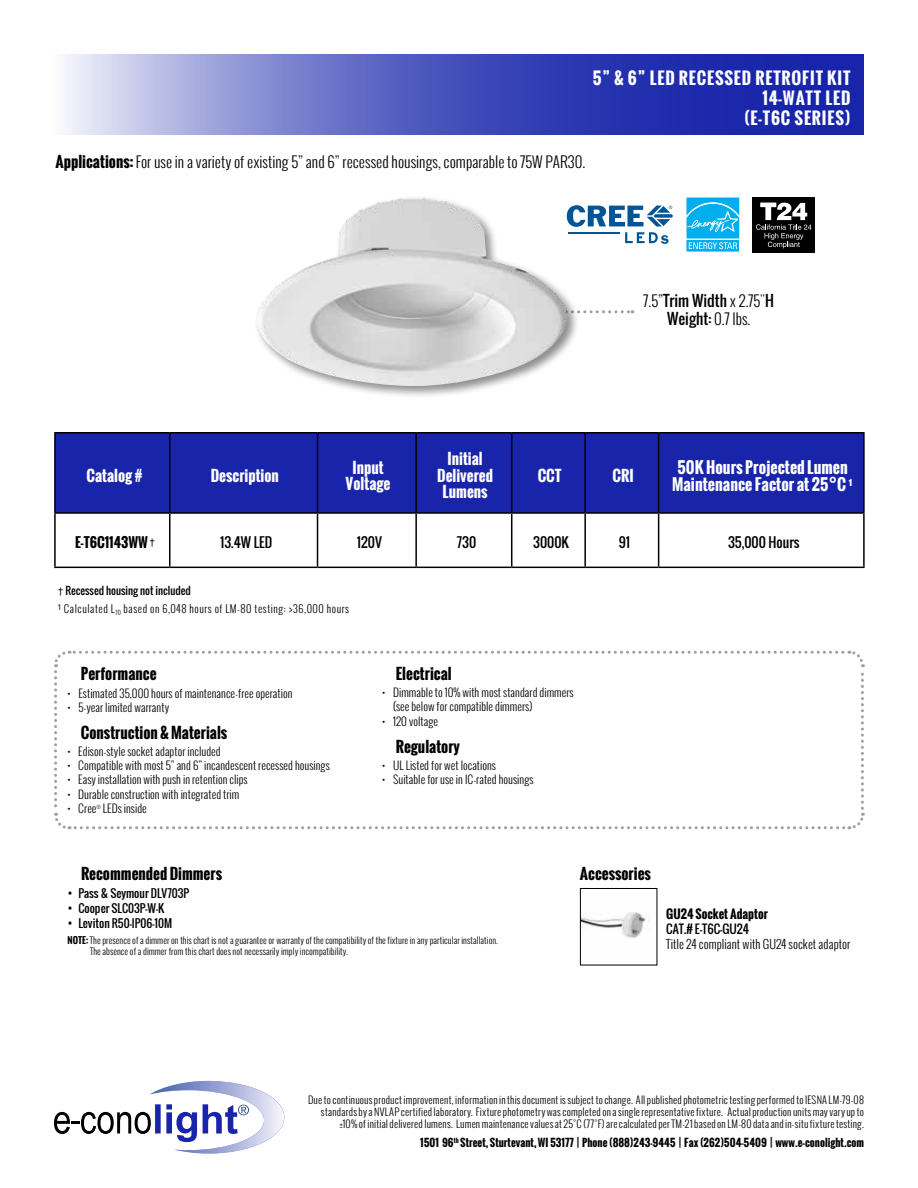
<style>
.page{position:relative;width:918px;height:1188px;background:#fff}
.page>*{position:absolute;margin:0;border:0;box-sizing:border-box;transform-origin:0 0}
.t1{font:700 16.5px/19.8px "Oswald";letter-spacing:.05em;color:#fff;text-align:right}
.t2{font:700 15.75px/17.2px "Oswald";color:#fff;text-align:center}
.t3{font:300 15px/18px "Oswald";color:#000;text-align:center}
.t4{font:700 15px "Oswald";color:#000}
.t5{font:700 15px/16.5px "Oswald";color:#fff;text-align:center}
.t6{font:13.5px "Oswald";color:#000}
.t7{font:700 13.5px "Oswald";color:#000}
.t8{font:300 12px "Oswald";color:#000}
.t9{font:700 12px "Oswald";color:#000}
.t10{font:12px "Oswald";color:#000}
.t11{font:300 11.25px/14.2px "Oswald";color:#000}
.t12{font:11.25px "Oswald";color:#000}
.t13{font:700 10.5px "Oswald";color:#000}
.t14{font:300 10.5px "Oswald";letter-spacing:.05em;color:#000}
.t15{font:10.5px "Oswald";color:#000}
.t16{font:300 10.2px/12.1px "Oswald";letter-spacing:.015em;color:#000;text-align:right}
.t17{font:300 9px/10.8px "Oswald";color:#000}
.s1{font-weight:700}
.s2{font-weight:400}
.s3{font-family:"Arial";font-size:9px}
</style>
<div class="page">
<svg style="left:54px;top:1081px;width:230px;height:73px"></svg>
<svg style="left:54px;top:650px;width:811px;height:180px"></svg>
<svg style="left:65px;top:54px;width:799px;height:81px;background:#5862c1"></svg>
<div style="left:56px;top:434px;width:807px;height:78px;background:#1825aa"></div>
<svg style="left:56px;top:514px;width:807px;height:53px"></svg>
<hr style="left:54px;top:432px;width:116px;height:2px;background:#000">
<hr style="left:54px;top:434px;width:2px;height:78px;background:#000">
<hr style="left:170px;top:432px;width:148px;height:2px;background:#000">
<hr style="left:169px;top:434px;width:1px;height:78px;background:#000">
<hr style="left:318px;top:432px;width:98px;height:2px;background:#000">
<hr style="left:317px;top:434px;width:1px;height:78px;background:#000">
<hr style="left:416px;top:432px;width:96px;height:2px;background:#000">
<hr style="left:415px;top:434px;width:2px;height:78px;background:#000">
<hr style="left:512px;top:432px;width:73px;height:2px;background:#000">
<hr style="left:511px;top:434px;width:1px;height:78px;background:#000">
<hr style="left:585px;top:432px;width:74px;height:2px;background:#000">
<hr style="left:584px;top:434px;width:2px;height:78px;background:#000">
<hr style="left:659px;top:432px;width:206px;height:2px;background:#000">
<hr style="left:658px;top:434px;width:1px;height:78px;background:#000">
<hr style="left:863px;top:434px;width:2px;height:78px;background:#000">
<hr style="left:54px;top:512px;width:116px;height:2px;background:#000">
<hr style="left:54px;top:514px;width:2px;height:53px;background:#000">
<hr style="left:170px;top:512px;width:148px;height:2px;background:#000">
<hr style="left:169px;top:514px;width:1px;height:53px;background:#000">
<hr style="left:318px;top:512px;width:98px;height:2px;background:#000">
<hr style="left:317px;top:514px;width:1px;height:53px;background:#000">
<hr style="left:416px;top:512px;width:96px;height:2px;background:#000">
<hr style="left:415px;top:514px;width:2px;height:53px;background:#000">
<hr style="left:512px;top:512px;width:73px;height:2px;background:#000">
<hr style="left:511px;top:514px;width:1px;height:53px;background:#000">
<hr style="left:585px;top:512px;width:74px;height:2px;background:#000">
<hr style="left:584px;top:514px;width:2px;height:53px;background:#000">
<hr style="left:659px;top:512px;width:206px;height:2px;background:#000">
<hr style="left:658px;top:514px;width:1px;height:53px;background:#000">
<hr style="left:863px;top:514px;width:2px;height:53px;background:#000">
<hr style="left:54px;top:567px;width:116px;height:1px;background:#000">
<hr style="left:170px;top:567px;width:148px;height:1px;background:#000">
<hr style="left:318px;top:567px;width:98px;height:1px;background:#000">
<hr style="left:416px;top:567px;width:96px;height:1px;background:#000">
<hr style="left:512px;top:567px;width:73px;height:1px;background:#000">
<hr style="left:585px;top:567px;width:74px;height:1px;background:#000">
<hr style="left:659px;top:567px;width:206px;height:1px;background:#000">
<svg style="left:579px;top:310px;width:54px;height:3px"></svg>
<div style="left:685px;top:196px;width:56px;height:44px;background:#88d9f7"></div>
<svg style="left:685px;top:198px;width:56px;height:54px;background:#3ac0f2"></svg>
<svg style="left:579px;top:205px;width:94px;height:39px"></svg>
<hr style="left:568px;top:232px;width:52px;height:1px;background:#005596">
<div style="left:753px;top:197px;width:62px;height:55px;background:#000"></div>
<svg style="left:756px;top:203px;width:55px;height:45px"></svg>
<img style="left:582px;top:912px;width:67px;height:26px">
<div style="left:580px;top:888px;width:77px;height:78px;border:1px solid #000"></div>
<div style="left:254px;top:195px;width:325px;height:204px;background:#000;opacity:.45"></div>
<img style="left:255px;top:198px;width:313px;height:188px">
<h1 class="t1" style="left:592px;top:68px;width:260px">5” &amp; 6” LED RECESSED RETROFIT KIT<br>14-WATT LED<br>(E-T6C SERIES)</h1>
<h3 class="t3" style="left:56px;top:153px;width:531px"><span class="s1">Applications:</span> For use in a variety of existing 5” and 6” recessed housings, comparable to 75W PAR30.</h3>
<h3 class="t3" style="left:643px;top:292px;width:132px">7.5”<span class="s2">Trim Width</span> x 2.75"<span class="s2">H<br>Weight:</span> 0.7 lbs.</h3>
<h3 class="t5" style="left:86px;top:467px;width:58px">Catalog #</h3>
<h3 class="t5" style="left:211px;top:467px;width:70px">Description</h3>
<h3 class="t5" style="left:346px;top:459px;width:46px">Input<br>Voltage</h3>
<h3 class="t5" style="left:437px;top:451px;width:58px">Initial<br>Delivered<br>Lumens</h3>
<h3 class="t5" style="left:538px;top:467px;width:25px">CCT</h3>
<h3 class="t5" style="left:613px;top:467px;width:23px">CRI</h3>
<h2 class="t2" style="left:672px;top:458px;width:182px">50K Hours Projected Lumen<br>Maintenance Factor at 25°C ¹</h2>
<p class="t7" style="left:75px;top:532px;width:81px">E-T6C1143WW <sup>†</sup></p>
<p class="t6" style="left:220px;top:532px;width:54px">13.4W LED</p>
<p class="t6" style="left:357px;top:532px;width:27px">120V</p>
<p class="t6" style="left:457px;top:532px;width:21px">730</p>
<p class="t6" style="left:533px;top:532px;width:37px">3000K</p>
<p class="t6" style="left:619px;top:532px;width:13px">91</p>
<p class="t6" style="left:728px;top:532px;width:73px">35,000 Hours</p>
<p class="t15" style="left:58px;top:583px;width:134px"><span class="s3">†</span> Recessed housing not included</p>
<p class="t14" style="left:58px;top:602px;width:292px">¹ Calculated L<sub>70</sub> based on 6,048 hours of LM-80 testing: &gt;36,000 hours</p>
<h3 class="t4" style="left:81px;top:663px;width:77px">Performance</h3>
<p class="t11" style="left:68px;top:686px;width:226px">• Estimated 35,000 hours of maintenance-free operation</p>
<p class="t11" style="left:68px;top:700px;width:103px">• 5-year limited warranty</p>
<h3 class="t4" style="left:81px;top:721px;width:148px">Construction &amp; Materials</h3>
<p class="t11" style="left:67px;top:744px;width:155px">• Edison-style socket adaptor included</p>
<p class="t11" style="left:67px;top:758px;width:264px">• Compatible with most 5” and 6” incandescent recessed housings</p>
<p class="t11" style="left:67px;top:772px;width:182px">• Easy installation with push in retention clips</p>
<p class="t11" style="left:67px;top:787px;width:174px">• Durable construction with integrated trim</p>
<p class="t11" style="left:67px;top:801px;width:81px">• Cree<sup>®</sup> LEDs inside</p>
<h3 class="t4" style="left:396px;top:663px;width:57px">Electrical</h3>
<p class="t11" style="left:393px;top:685px;width:182px;text-indent:-11px">• Dimmable to 10% with most standard dimmers (see below for compatible dimmers)</p>
<p class="t11" style="left:382px;top:714px;width:57px">• 120 voltage</p>
<h3 class="t4" style="left:396px;top:735px;width:66px">Regulatory</h3>
<p class="t11" style="left:382px;top:758px;width:115px">• UL Listed for wet locations</p>
<p class="t11" style="left:382px;top:772px;width:153px">• Suitable for use in IC-rated housings</p>
<h3 class="t4" style="left:81px;top:863px;width:143px">Recommended Dimmers</h3>
<p class="t12" style="left:68px;top:884px;width:123px">• Pass &amp; Seymour DLV703P</p>
<p class="t12" style="left:68px;top:899px;width:98px">• Cooper SLC03P-W-K</p>
<p class="t12" style="left:68px;top:914px;width:106px">• Leviton R50-IP06-10M</p>
<p class="t17" style="left:90px;top:935px;width:409px;text-indent:-22px"><span class="s1">NOTE:</span> The presence of a dimmer on this chart is not a guarantee or warranty of the compatibility of the fixture in any particular installation.<br>The absence of a dimmer from this chart does not necessarily imply incompatibility.</p>
<h3 class="t4" style="left:580px;top:863px;width:73px">Accessories</h3>
<p class="t9" style="left:666px;top:905px;width:103px">GU24 Socket Adaptor</p>
<p class="t10" style="left:666px;top:920px;width:84px">CAT.# E-T6C-GU24</p>
<p class="t8" style="left:666px;top:936px;width:186px">Title 24 compliant with GU24 socket adaptor</p>
<p class="t16" style="left:308px;top:1094px;width:557px">Due to continuous product improvement, information in this document is subject to change. All published photometric testing performed to IESNA LM-79-08 standards by a NVLAP certified laboratory. Fixture photometry was completed on a single representative fixture. Actual production units may vary up to ±10% of initial delivered lumens. Lumen maintenance values at 25˚C (77˚F) are calculated per TM-21 based on LM-80 data and in-situ fixture testing.</p>
<p class="t13" style="left:420px;top:1134px;width:445px">1501 96<sup>th</sup> Street, Sturtevant, WI 53177 | Phone (888)243-9445 | Fax (262)504-5409 | www.e–conolight.com</p>
</div>
